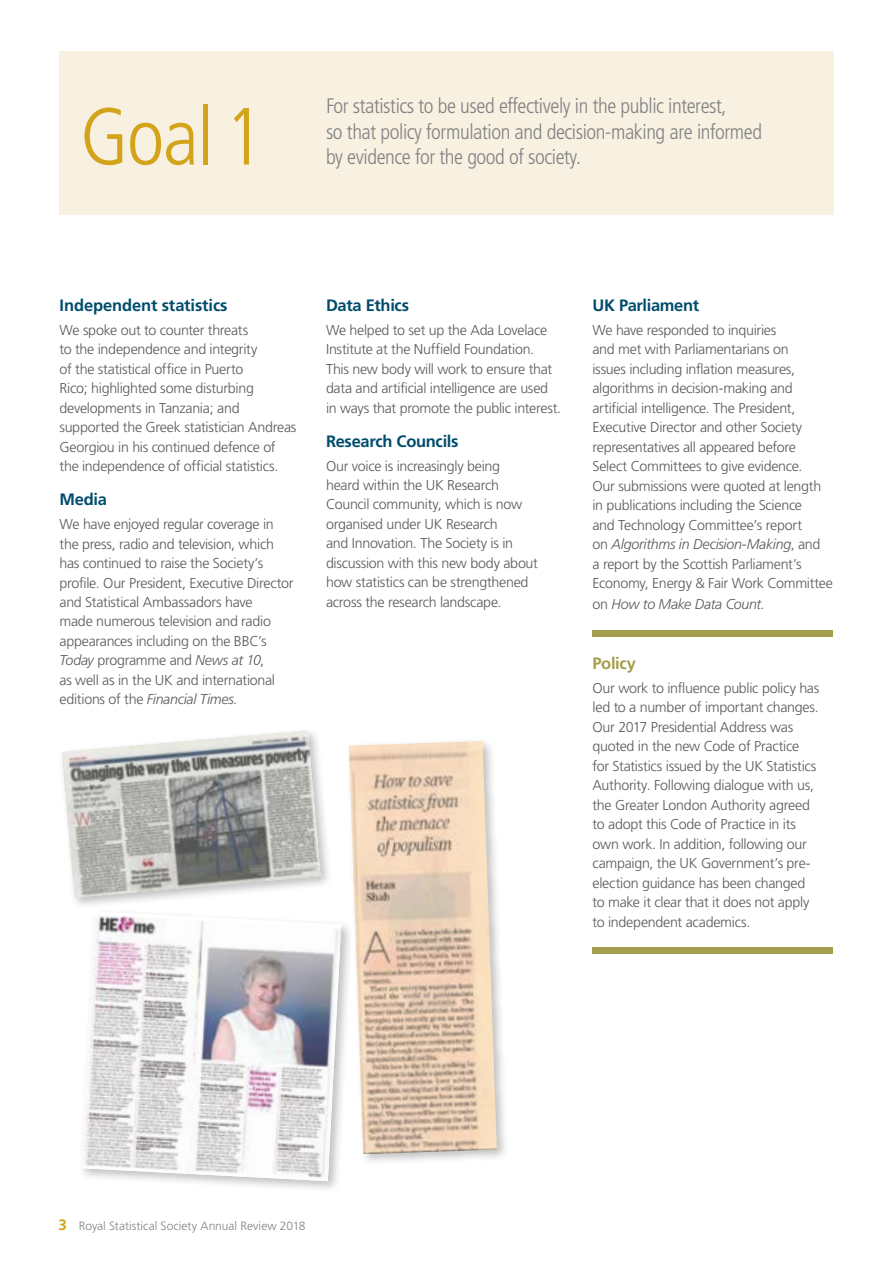
<style>
.page{position:relative;width:893px;height:1263px;background:#fff}
.page>*{position:absolute;margin:0;border:0;box-sizing:border-box;transform-origin:0 0}
.t1{font:300 condensed 81px "Frutiger LT Std";color:#d3a41a}
.t2{font:300 condensed 21px/25.5px "Frutiger LT Std";letter-spacing:-.02em;color:#808285}
.t3{font:700 16.5px "Frutiger";letter-spacing:-.015em;color:#004c6c}
.t4{font:700 16.5px "Frutiger";letter-spacing:-.02em;color:#a39e49}
.t5{font:300 14.25px/19.5px "Frutiger";letter-spacing:-.02em;color:#58595b}
.t6{font:italic 300 14.25px "Frutiger";letter-spacing:-.02em;color:#58595b}
.t7{font:300 12px "Frutiger";color:#808285}
.s1{font-style:italic}
.s2{font-style:normal}
.s3{font-weight:700;font-size:15px;color:#d3a41a}
</style>
<div class="page">
<div style="left:59px;top:51px;width:775px;height:164px;background:#f8f0e0"></div>
<div style="left:592px;top:947px;width:241px;height:7px;background:#a39e49"></div>
<div style="left:592px;top:630px;width:241px;height:6px;background:#a39e49"></div>
<div style="left:77px;top:907px;width:276px;height:287px;background:#000;opacity:.25"></div>
<img style="left:81px;top:915px;width:260px;height:266px">
<div style="left:57px;top:726px;width:276px;height:185px;background:#000;opacity:.25"></div>
<img style="left:62px;top:730px;width:259px;height:168px">
<div style="left:345px;top:737px;width:164px;height:429px;background:#000;opacity:.25"></div>
<img style="left:349px;top:741px;width:148px;height:413px">
<h1 class="t1" style="left:80px;top:91px;width:184px">Goal 1</h1>
<h2 class="t2" style="left:326px;top:93px;width:438px">For statistics to be used effectively in the public interest,<br>so that policy formulation and decision-making are informed by evidence for the good of society.</h2>
<p class="t3" style="left:60px;top:296px;width:170px">Independent statistics</p>
<p class="t5" style="left:60px;top:320px;width:238px">We spoke out to counter threats<br>to the independence and integrity<br>of the statistical office in Puerto<br>Rico; highlighted some disturbing developments in Tanzania; and supported the Greek statistician Andreas Georgiou in his continued defence of the independence of official statistics.</p>
<p class="t3" style="left:60px;top:490px;width:49px">Media</p>
<p class="t5" style="left:60px;top:514px;width:236px">We have enjoyed regular coverage in the press, radio and television, which has continued to raise the Society’s profile. Our President, Executive Director and Statistical Ambassadors have<br>made numerous television and radio appearances including on the BBC’s <span class="s1">Today</span> programme and <span class="s1">News at 10</span>,<br>as well as in the UK and international editions of the <span class="s1">Financial Times</span>.</p>
<p class="t3" style="left:326px;top:296px;width:85px">Data Ethics</p>
<p class="t5" style="left:326px;top:320px;width:237px">We helped to set up the Ada Lovelace Institute at the Nuffield Foundation.<br>This new body will work to ensure that data and artificial intelligence are used in ways that promote the public interest.</p>
<p class="t3" style="left:326px;top:431px;width:134px">Research Councils</p>
<p class="t5" style="left:326px;top:456px;width:214px">Our voice is increasingly being<br>heard within the UK Research<br>Council community, which is now organised under UK Research<br>and Innovation. The Society is in discussion with this new body about how statistics can be strengthened across the research landscape.</p>
<p class="t3" style="left:592px;top:296px;width:108px">UK Parliament</p>
<p class="t5" style="left:592px;top:320px;width:242px">We have responded to inquiries<br>and met with Parliamentarians on<br>issues including inflation measures, algorithms in decision-making and artificial intelligence. The President, Executive Director and other Society representatives all appeared before Select Committees to give evidence.<br>Our submissions were quoted at length in publications including the Science<br>and Technology Committee’s report<br>on <span class="s1">Algorithms in Decision-Making</span>, and<br>a report by the Scottish Parliament’s Economy, Energy &amp; Fair Work Committee</p>
<p class="t6" style="left:592px;top:596px;width:174px"><span class="s2">on</span> How to Make Data Count<span class="s2">.</span></p>
<p class="t4" style="left:592px;top:653px;width:45px">Policy</p>
<p class="t5" style="left:592px;top:678px;width:228px">Our work to influence public policy has led to a number of important changes.<br>Our 2017 Presidential Address was quoted in the new Code of Practice for Statistics issued by the UK Statistics Authority. Following dialogue with us, the Greater London Authority agreed to adopt this Code of Practice in its own work. In addition, following our campaign, the UK Government’s pre&shy;election guidance has been changed to make it clear that it does not apply to independent academics.</p>
<p class="t7" style="left:58px;top:1219px;width:249px"><span class="s3">3</span> Royal Statistical Society Annual Review 2018</p>
</div>
